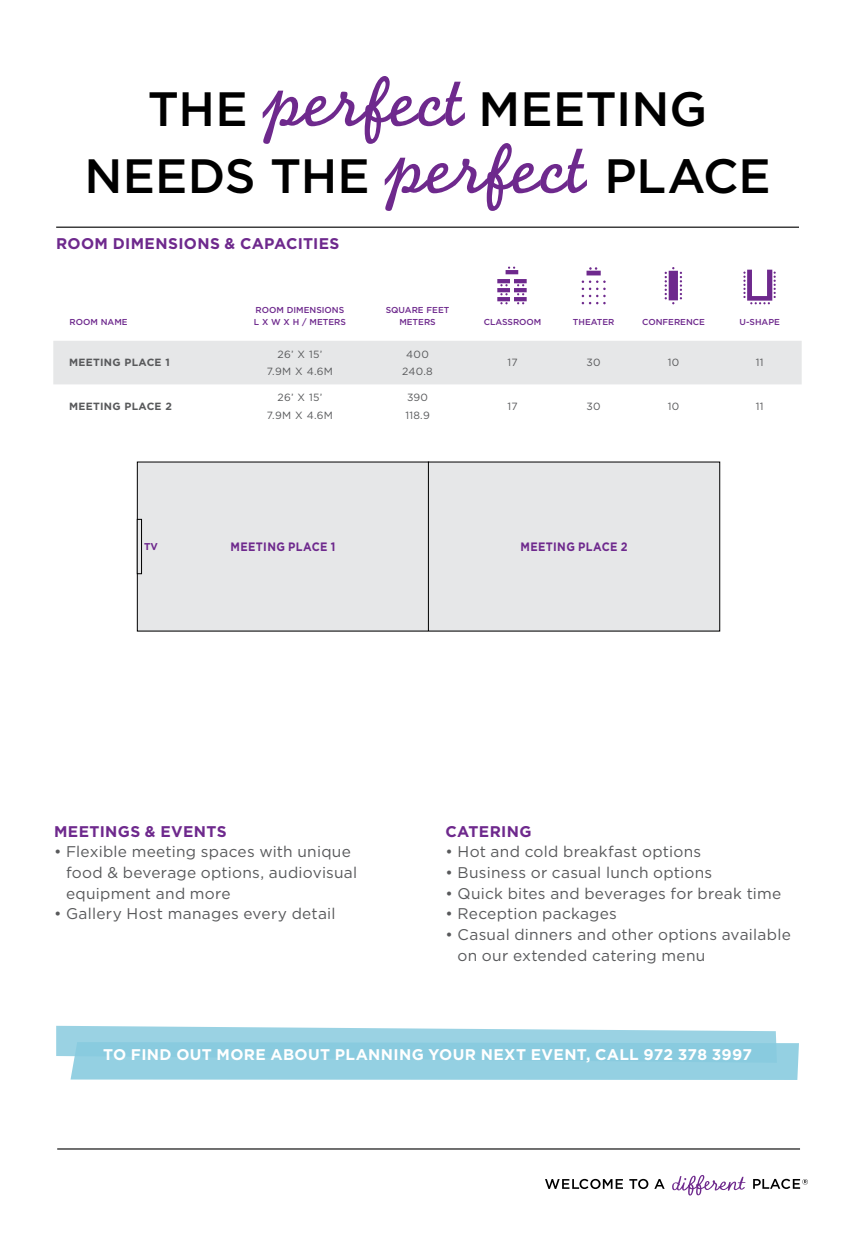
<style>
.page{position:relative;width:855px;height:1233px;background:#fff}
.page>*{position:absolute;margin:0;border:0;box-sizing:border-box;transform-origin:0 0}
.t1{font:500 48.2px/67px "Gotham";letter-spacing:.005em;color:#000;text-align:center}
.t2{font:15.4px/20.6px "Gotham";letter-spacing:.015em;color:#58595b}
.Event_Phone{font:700 15.4px "Gotham";letter-spacing:.025em;color:#fff}
.Subhead_1{font:700 15.4px "Gotham";letter-spacing:.025em;color:#6e298d}
.t3{font:700 12.2px "Gotham";letter-spacing:.035em;color:#6e298d;scale:.9 1}
.t4{font:10.4px/17.4px "Gotham";letter-spacing:.025em;color:#58595b;text-align:center}
.t5{font:700 10.4px "Gotham";letter-spacing:.025em;color:#58595b}
.t6{font:700 9.8px "Gotham";color:#6e298d}
.t7{font:500 8.6px/12.2px "Gotham";color:#6e298d}
.s1{font-family:"Monoline Script Hyatt Place";font-weight:400;font-style:italic;font-size:74px;color:#6e298d}
</style>
<div class="page">
<hr style="left:57px;top:1148px;width:743px;height:2px;background:#000">
<svg style="left:672px;top:1175px;width:74px;height:21px"></svg>
<svg style="left:753px;top:1179px;width:55px;height:10px"></svg>
<svg style="left:545px;top:1179px;width:78px;height:10px"></svg>
<svg style="left:629px;top:1179px;width:19px;height:10px"></svg>
<svg style="left:654px;top:1179px;width:11px;height:10px"></svg>
<svg style="left:56px;top:1026px;width:743px;height:54px;background:#99d2e3"></svg>
<div style="left:53px;top:341px;width:749px;height:43px;background:#e6e7e8"></div>
<div style="left:137px;top:462px;width:292px;height:169px;background:#e6e7e8"></div>
<div style="left:428px;top:462px;width:292px;height:169px;background:#e6e7e8"></div>
<div style="left:428px;top:462px;width:292px;height:169px;border:1px solid #000"></div>
<hr style="left:506px;top:270px;width:12px;height:4px;background:#6e298d">
<svg style="left:500px;top:284px;width:8px;height:2px"></svg>
<hr style="left:497px;top:279px;width:13px;height:4px;background:#6e298d">
<svg style="left:500px;top:293px;width:8px;height:2px"></svg>
<hr style="left:497px;top:288px;width:13px;height:4px;background:#6e298d">
<svg style="left:500px;top:302px;width:8px;height:2px"></svg>
<hr style="left:497px;top:297px;width:13px;height:4px;background:#6e298d">
<hr style="left:514px;top:279px;width:13px;height:4px;background:#6e298d">
<hr style="left:514px;top:288px;width:13px;height:4px;background:#6e298d">
<hr style="left:514px;top:297px;width:13px;height:4px;background:#6e298d">
<svg style="left:589px;top:267px;width:8px;height:3px"></svg>
<hr style="left:587px;top:271px;width:14px;height:4px;background:#6e298d">
<svg style="left:582px;top:280px;width:24px;height:24px"></svg>
<svg style="left:665px;top:267px;width:17px;height:37px"></svg>
<svg style="left:743px;top:270px;width:33px;height:34px"></svg>
<div style="left:137px;top:519px;width:5px;height:55px;border:1px solid #000"></div>
<hr style="left:56px;top:227px;width:743px;height:1px;background:#000">
<h1 class="t1" style="left:84px;top:74px;width:688px">THE <span class="s1">perfect</span> MEETING<br>NEEDS THE <span class="s1">perfect</span> PLACE</h1>
<p class="Subhead_1" style="left:56px;top:234px;width:285px">ROOM DIMENSIONS &amp; CAPACITIES</p>
<p class="t7" style="left:70px;top:315px;width:60px">ROOM NAME</p>
<p class="t7" style="left:254px;top:303px;width:94px">ROOM DIMENSIONS<br>L X W X H / METERS</p>
<p class="t7" style="left:386px;top:303px;width:65px;text-align:center">SQUARE FEET<br>METERS</p>
<p class="t7" style="left:484px;top:315px;width:59px">CLASSROOM</p>
<p class="t7" style="left:573px;top:315px;width:43px">THEATER</p>
<p class="t7" style="left:642px;top:315px;width:64px">CONFERENCE</p>
<p class="t7" style="left:739px;top:315px;width:42px">U-SHAPE</p>
<p class="t5" style="left:69px;top:357px;width:102px">MEETING PLACE 1</p>
<p class="t4" style="left:267px;top:345px;width:68px">26’ X 15’<br>7.9M X 4.6M</p>
<p class="t4" style="left:402px;top:345px;width:32px">400<br>240.8</p>
<p class="t4" style="left:507px;top:354px;width:12px">17</p>
<p class="t4" style="left:587px;top:354px;width:16px">30</p>
<p class="t4" style="left:668px;top:354px;width:13px">10</p>
<p class="t4" style="left:756px;top:354px;width:9px">11</p>
<p class="t5" style="left:69px;top:400px;width:104px">MEETING PLACE 2</p>
<p class="t4" style="left:267px;top:389px;width:68px">26’ X 15’<br>7.9M X 4.6M</p>
<p class="t4" style="left:405px;top:389px;width:26px;text-align:left">390<br>118.9</p>
<p class="t4" style="left:507px;top:398px;width:12px">17</p>
<p class="t4" style="left:587px;top:398px;width:16px">30</p>
<p class="t4" style="left:668px;top:398px;width:13px">10</p>
<p class="t4" style="left:756px;top:398px;width:9px">11</p>
<p class="t6" style="left:144px;top:541px;width:15px">TV</p>
<p class="t3" style="left:231px;top:540px;width:118px">MEETING PLACE 1</p>
<p class="t3" style="left:521px;top:540px;width:121px">MEETING PLACE 2</p>
<p class="Subhead_1" style="left:54px;top:822px;width:174px">MEETINGS &amp; EVENTS</p>
<p class="t2" style="left:66px;top:841px;width:293px;text-indent:-12px">• Flexible meeting spaces with unique food &amp; beverage options, audiovisual equipment and more</p>
<p class="t2" style="left:54px;top:903px;width:283px">• Gallery Host manages every detail</p>
<p class="Subhead_1" style="left:446px;top:822px;width:88px">CATERING</p>
<p class="t2" style="left:446px;top:841px;width:257px">• Hot and cold breakfast options</p>
<p class="t2" style="left:446px;top:862px;width:268px">• Business or casual lunch options</p>
<p class="t2" style="left:446px;top:883px;width:337px">• Quick bites and beverages for break time</p>
<p class="t2" style="left:446px;top:903px;width:173px">• Reception packages</p>
<p class="t2" style="left:458px;top:924px;width:335px;text-indent:-12px">• Casual dinners and other options available on our extended catering menu</p>
<p class="Event_Phone" style="left:103px;top:1046px;width:650px">TO FIND OUT MORE ABOUT PLANNING YOUR NEXT EVENT, CALL 972 378 3997</p>
</div>
